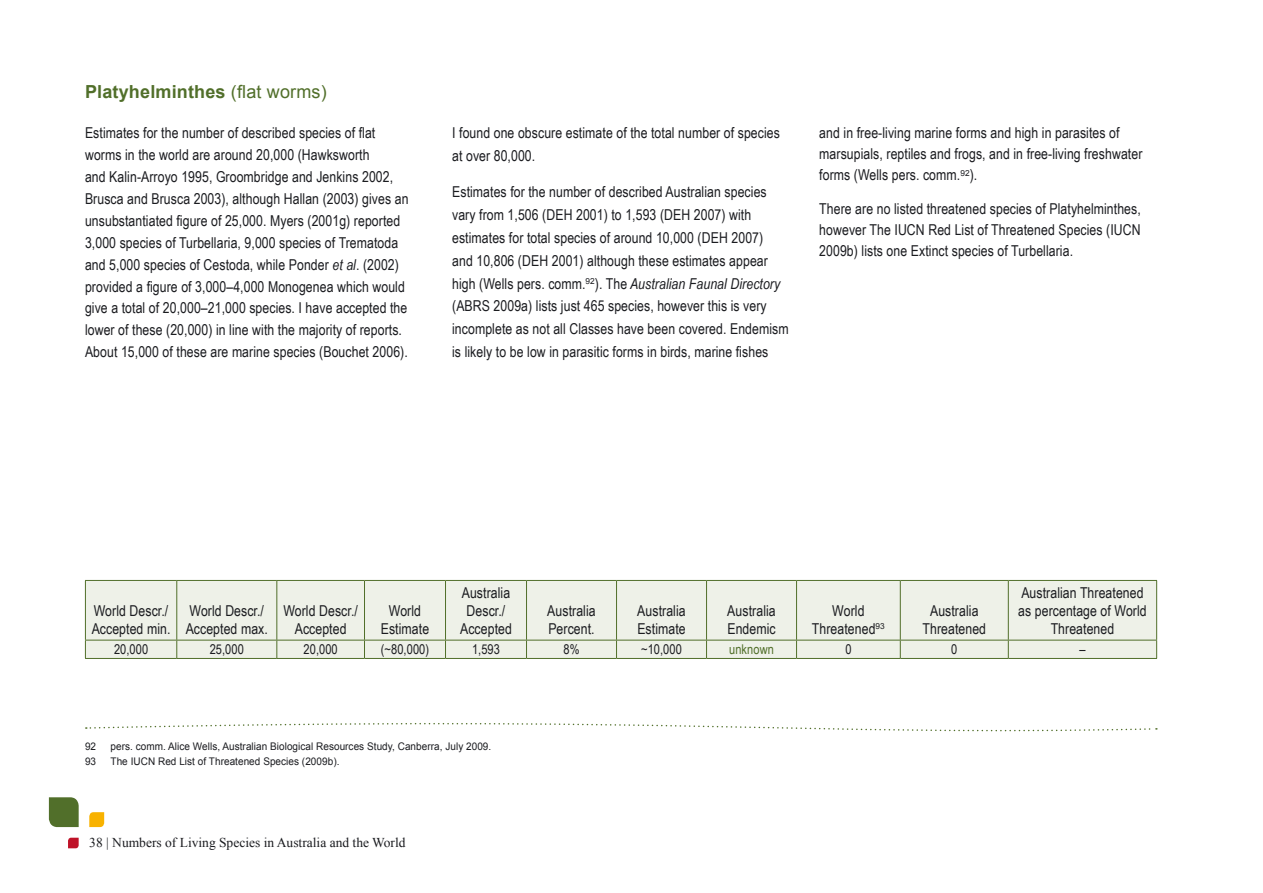
<style>
.page{position:relative;width:1263px;height:893px;background:#fff}
.page>*{position:absolute;margin:0;border:0;box-sizing:border-box;transform-origin:0 0}
.t1{font:700 18px "Arial";letter-spacing:.01em;color:#516f2a}
.t2{font:15px/18px "Arial Narrow";letter-spacing:.005em;color:#1b1c20}
.t3{font:13.5px "Times New Roman";color:#1b1c20}
.t4{font:13.5px "Arial Narrow";letter-spacing:.005em;color:#1b1c20}
.t5{font:13.5px "Arial Narrow";letter-spacing:.005em;color:#516f2a}
.t6{font:10.5px "Arial";letter-spacing:.005em;color:#1b1c20;scale:.95 1}
.s1{font-weight:400}
.s2{font-style:italic}
</style>
<div class="page">
<div style="left:86px;top:581px;width:1070px;height:77px;background:#eef1e8"></div>
<hr style="left:85px;top:580px;width:92px;height:1px;background:#516f2a">
<hr style="left:85px;top:581px;width:1px;height:59px;background:#516f2a">
<hr style="left:177px;top:580px;width:100px;height:1px;background:#516f2a">
<hr style="left:176px;top:581px;width:1px;height:59px;background:#516f2a">
<hr style="left:277px;top:580px;width:87px;height:1px;background:#516f2a">
<hr style="left:276px;top:581px;width:1px;height:59px;background:#516f2a">
<hr style="left:364px;top:580px;width:81px;height:1px;background:#516f2a">
<hr style="left:364px;top:581px;width:1px;height:59px;background:#516f2a">
<hr style="left:445px;top:580px;width:81px;height:1px;background:#516f2a">
<hr style="left:445px;top:581px;width:1px;height:59px;background:#516f2a">
<hr style="left:526px;top:580px;width:90px;height:1px;background:#516f2a">
<hr style="left:526px;top:581px;width:1px;height:59px;background:#516f2a">
<hr style="left:616px;top:580px;width:90px;height:1px;background:#516f2a">
<hr style="left:616px;top:581px;width:1px;height:59px;background:#516f2a">
<hr style="left:706px;top:580px;width:90px;height:1px;background:#516f2a">
<hr style="left:706px;top:581px;width:1px;height:59px;background:#516f2a">
<hr style="left:796px;top:580px;width:104px;height:1px;background:#516f2a">
<hr style="left:796px;top:581px;width:1px;height:59px;background:#516f2a">
<hr style="left:900px;top:580px;width:108px;height:1px;background:#516f2a">
<hr style="left:900px;top:581px;width:1px;height:59px;background:#516f2a">
<hr style="left:1008px;top:580px;width:149px;height:1px;background:#516f2a">
<hr style="left:1008px;top:581px;width:1px;height:59px;background:#516f2a">
<hr style="left:1156px;top:581px;width:1px;height:59px;background:#516f2a">
<hr style="left:85px;top:640px;width:92px;height:1px;background:#516f2a">
<svg style="left:85px;top:640px;width:1px;height:18px"></svg>
<hr style="left:177px;top:640px;width:100px;height:1px;background:#516f2a">
<svg style="left:176px;top:640px;width:1px;height:18px"></svg>
<hr style="left:277px;top:640px;width:87px;height:1px;background:#516f2a">
<svg style="left:276px;top:640px;width:1px;height:18px"></svg>
<hr style="left:364px;top:640px;width:81px;height:1px;background:#516f2a">
<svg style="left:364px;top:640px;width:1px;height:18px"></svg>
<hr style="left:445px;top:640px;width:81px;height:1px;background:#516f2a">
<svg style="left:445px;top:640px;width:1px;height:18px"></svg>
<hr style="left:526px;top:640px;width:90px;height:1px;background:#516f2a">
<svg style="left:526px;top:640px;width:1px;height:18px"></svg>
<hr style="left:616px;top:640px;width:90px;height:1px;background:#516f2a">
<svg style="left:616px;top:640px;width:1px;height:18px"></svg>
<hr style="left:706px;top:640px;width:90px;height:1px;background:#516f2a">
<svg style="left:706px;top:640px;width:1px;height:18px"></svg>
<hr style="left:796px;top:640px;width:104px;height:1px;background:#516f2a">
<svg style="left:796px;top:640px;width:1px;height:18px"></svg>
<hr style="left:900px;top:640px;width:108px;height:1px;background:#516f2a">
<svg style="left:900px;top:640px;width:1px;height:18px"></svg>
<hr style="left:1008px;top:640px;width:149px;height:1px;background:#516f2a">
<svg style="left:1008px;top:640px;width:1px;height:18px"></svg>
<svg style="left:1156px;top:640px;width:1px;height:18px"></svg>
<hr style="left:85px;top:658px;width:92px;height:1px;background:#516f2a">
<hr style="left:177px;top:658px;width:100px;height:1px;background:#516f2a">
<hr style="left:277px;top:658px;width:87px;height:1px;background:#516f2a">
<hr style="left:364px;top:658px;width:81px;height:1px;background:#516f2a">
<hr style="left:445px;top:658px;width:81px;height:1px;background:#516f2a">
<hr style="left:526px;top:658px;width:90px;height:1px;background:#516f2a">
<hr style="left:616px;top:658px;width:90px;height:1px;background:#516f2a">
<hr style="left:706px;top:658px;width:90px;height:1px;background:#516f2a">
<hr style="left:796px;top:658px;width:104px;height:1px;background:#516f2a">
<hr style="left:900px;top:658px;width:108px;height:1px;background:#516f2a">
<hr style="left:1008px;top:658px;width:149px;height:1px;background:#516f2a">
<svg style="left:89px;top:812px;width:15px;height:15px"></svg>
<svg style="left:49px;top:797px;width:30px;height:30px"></svg>
<svg style="left:68px;top:838px;width:11px;height:10px"></svg>
<svg style="left:86px;top:723px;width:1071px;height:9px"></svg>
<p class="t1" style="left:85px;top:80px;width:243px">Platyhelminthes <span class="s1">(flat worms)</span></p>
<p class="t2" style="left:85px;top:122px;width:325px;line-height:21.9px">Estimates for the number of described species of flat worms in the world are around 20,000 (Hawksworth<br>and Kalin-Arroyo 1995, Groombridge and Jenkins 2002, Brusca and Brusca 2003), although Hallan (2003) gives an unsubstantiated figure of 25,000. Myers (2001g) reported 3,000 species of Turbellaria, 9,000 species of Trematoda and 5,000 species of Cestoda, while Ponder <span class="s2">et al</span>. (2002) provided a figure of 3,000–4,000 Monogenea which would give a total of 20,000–21,000 species. I have accepted the lower of these (20,000) in line with the majority of reports.<br>About 15,000 of these are marine species (Bouchet 2006).</p>
<p class="t2" style="left:452px;top:121px;width:329px;line-height:23px">I found one obscure estimate of the total number of species at over 80,000.</p>
<p class="t2" style="left:452px;top:180px;width:338px;line-height:23px">Estimates for the number of described Australian species vary from 1,506 (DEH 2001) to 1,593 (DEH 2007) with estimates for total species of around 10,000 (DEH 2007)<br>and 10,806 (DEH 2001) although these estimates appear high (Wells pers. comm.<sup>92</sup>). The <span class="s2">Australian Faunal Directory </span>(ABRS 2009a) lists just 465 species, however this is very incomplete as not all Classes have been covered. Endemism is likely to be low in parasitic forms in birds, marine fishes</p>
<p class="t2" style="left:819px;top:122px;width:325px;line-height:21px">and in free-living marine forms and high in parasites of marsupials, reptiles and frogs, and in free-living freshwater forms (Wells pers. comm.<sup>92</sup>).</p>
<p class="t2" style="left:819px;top:198px;width:323px;line-height:21px;text-align:justify">There are no listed threatened species of Platyhelminthes, however The IUCN Red List of Threatened Species (IUCN 2009b) lists one Extinct species of Turbellaria.</p>
<p class="t2" style="left:92px;top:601px;width:80px">World Descr./<br>Accepted min.</p>
<p class="t2" style="left:186px;top:601px;width:84px">World Descr./<br>Accepted max.</p>
<p class="t2" style="left:283px;top:601px;width:76px;text-align:center">World Descr./<br>Accepted</p>
<p class="t2" style="left:381px;top:601px;width:50px;text-align:center">World<br>Estimate</p>
<p class="t2" style="left:460px;top:583px;width:53px;text-align:center">Australia<br>Descr./<br>Accepted</p>
<p class="t2" style="left:547px;top:601px;width:50px">Australia<br>Percent.</p>
<p class="t2" style="left:637px;top:601px;width:50px">Australia<br>Estimate</p>
<p class="t2" style="left:727px;top:601px;width:50px">Australia<br>Endemic</p>
<p class="t2" style="left:812px;top:601px;width:74px;text-align:center">World<br>Threatened<sup>93</sup></p>
<p class="t2" style="left:922px;top:601px;width:65px;text-align:center">Australia<br>Threatened</p>
<p class="t2" style="left:1018px;top:583px;width:130px;text-align:center">Australian Threatened as percentage of World<br>Threatened</p>
<p class="t4" style="left:114px;top:639px;width:36px">20,000</p>
<p class="t4" style="left:210px;top:639px;width:36px">25,000</p>
<p class="t4" style="left:304px;top:639px;width:36px">20,000</p>
<p class="t4" style="left:381px;top:639px;width:50px">(~80,000)</p>
<p class="t4" style="left:472px;top:639px;width:29px">1,593</p>
<p class="t4" style="left:563px;top:639px;width:18px">8%</p>
<p class="t4" style="left:641px;top:639px;width:42px">~10,000</p>
<p class="t5" style="left:729px;top:639px;width:46px">unknown</p>
<p class="t4" style="left:845px;top:639px;width:8px">0</p>
<p class="t4" style="left:951px;top:639px;width:8px">0</p>
<p class="t4" style="left:1079px;top:639px;width:8px">–</p>
<p class="t6" style="left:85px;top:739px;width:13px">92</p>
<p class="t6" style="left:111px;top:739px;width:402px">pers. comm. Alice Wells, Australian Biological Resources Study, Canberra, July 2009.</p>
<p class="t6" style="left:85px;top:755px;width:13px">93</p>
<p class="t6" style="left:111px;top:755px;width:242px">The IUCN Red List of Threatened Species (2009b).</p>
<p class="t3" style="left:89px;top:834px;width:318px">38 | Numbers of Living Species in Australia and the World</p>
</div>
